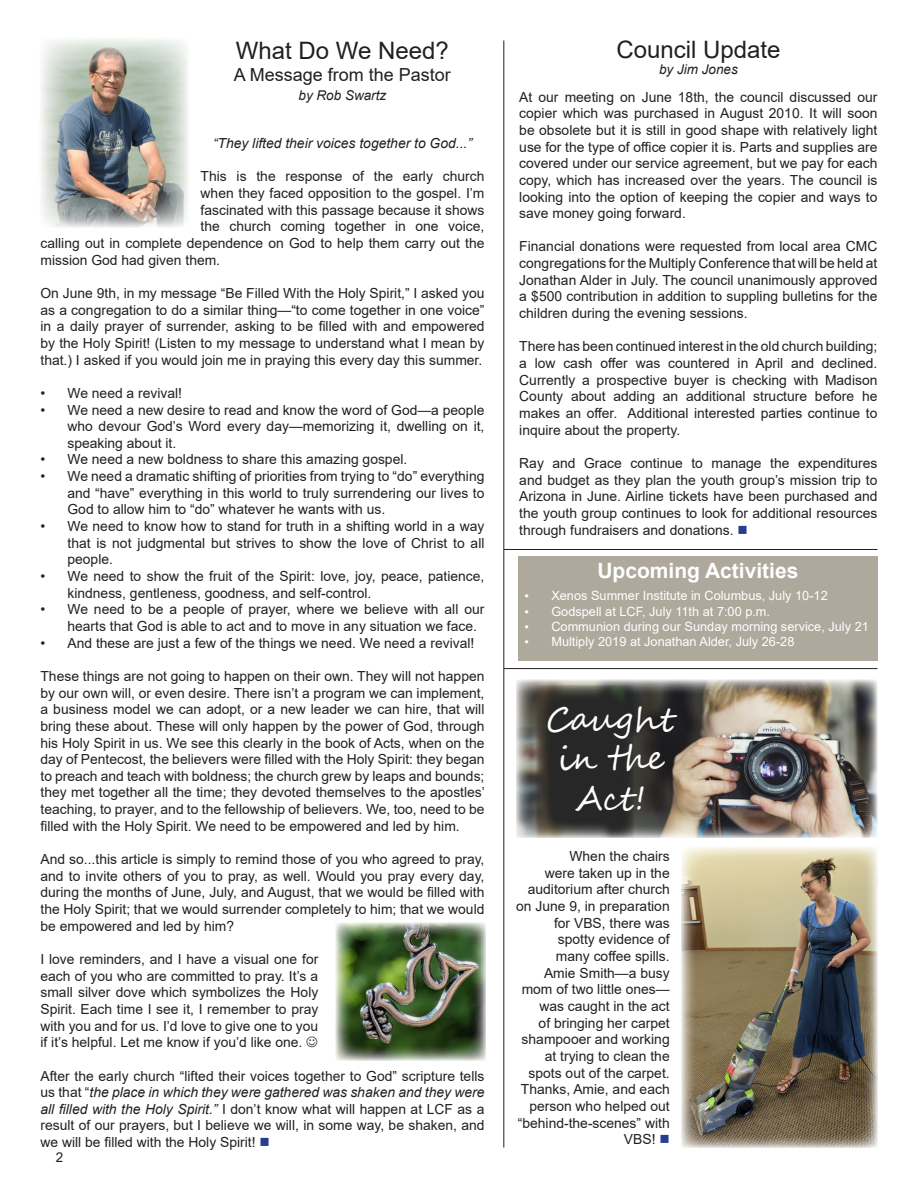
<style>
.page{position:relative;width:918px;height:1188px;background:#fff}
.page>*{position:absolute;margin:0;border:0;box-sizing:border-box;transform-origin:0 0}
.body_text{font:33px/39.6px "Segoe Script";color:#fff;text-align:center}
.t1{font:24px "Arial";color:#231f20}
.body_text-2{font:700 21px "Arial";color:#fff}
.t2{font:18px "Arial";color:#231f20}
.body_text-3{font:13.8px/16.6px "Arial";color:#231f20;text-align:justify}
.body_text-4{font:italic 13.8px "Arial";color:#231f20}
.by_author{font:italic 13.5px "Arial";color:#231f20}
.t3{font:13.5px "Arial";color:#231f20}
.t4{font:12.75px "Arial";color:#fff}
.s1{font-size:13.5px}
.s2{font-style:italic}
.s3{color:#253f8e}
.s4{font-family:"Times New Roman"}
</style>
<div class="page">
<img style="left:41px;top:39px;width:147px;height:188px">
<hr style="left:504px;top:40px;width:1px;height:1108px;background:#231f20">
<hr style="left:504px;top:549px;width:374px;height:1px;background:#231f20">
<img style="left:336px;top:922px;width:150px;height:139px">
<div style="left:518px;top:556px;width:360px;height:106px;background:#afa99d"></div>
<hr style="left:504px;top:668px;width:374px;height:1px;background:#231f20">
<img style="left:516px;top:680px;width:362px;height:158px">
<svg style="left:537px;top:685px;width:97px;height:153px;background:#333331"></svg>
<img style="left:682px;top:847px;width:196px;height:300px">
<p class="t1" style="left:236px;top:35px;width:214px">What Do We Need?</p>
<p class="t2" style="left:234px;top:62px;width:219px">A Message from the Pastor</p>
<p class="by_author" style="left:299px;top:87px;width:89px">by Rob Swartz</p>
<p class="body_text-4" style="left:213px;top:134px;width:260px"><span class="s1">“</span>They lifted their voices together to God...”</p>
<p class="body_text-3" style="left:201px;top:168px;width:285px">This is the response of the early church</p>
<p class="body_text-3" style="left:201px;top:185px;width:285px">when they faced opposition to the gospel. I’m</p>
<p class="body_text-3" style="left:201px;top:201px;width:285px">fascinated with this passage because it shows</p>
<p class="body_text-3" style="left:201px;top:218px;width:285px">the church coming together in one voice,</p>
<p class="body_text-3" style="left:40px;top:235px;width:445px">calling out in complete dependence on God to help them carry out the</p>
<p class="body_text-3" style="left:40px;top:251px;width:181px">mission God had given them.</p>
<p class="body_text-3" style="left:40px;top:285px;width:446px">On June 9th, in my message “Be Filled With the Holy Spirit,” I asked you as a congregation to do a similar thing—“to come together in one voice” in a daily prayer of surrender, asking to be filled with and empowered by the Holy Spirit! (Listen to my message to understand what I mean by that.) I asked if you would join me in praying this every day this summer.</p>
<p class="body_text-3" style="left:40px;top:385px;width:143px">• We need a revival!</p>
<p class="body_text-3" style="left:68px;top:401px;width:418px;text-indent:-27px">• We need a new desire to read and know the word of God—a people who devour God’s Word every day—memorizing it, dwelling on it, speaking about it.</p>
<p class="body_text-3" style="left:40px;top:451px;width:368px">• We need a new boldness to share this amazing gospel.</p>
<p class="body_text-3" style="left:68px;top:468px;width:418px;text-indent:-27px">• We need a dramatic shifting of priorities from trying to “do” everything and “have” everything in this world to truly surrendering our lives to God to allow him to “do” whatever he wants with us.</p>
<p class="body_text-3" style="left:68px;top:518px;width:419px;text-indent:-27px">• We need to know how to stand for truth in a shifting world in a way that is not judgmental but strives to show the love of Christ to all people.</p>
<p class="body_text-3" style="left:68px;top:568px;width:418px;text-indent:-27px">• We need to show the fruit of the Spirit: love, joy, peace, patience, kindness, gentleness, goodness, and self-control.</p>
<p class="body_text-3" style="left:68px;top:601px;width:418px;text-indent:-27px">• We need to be a people of prayer, where we believe with all our hearts that God is able to act and to move in any situation we face.</p>
<p class="body_text-3" style="left:40px;top:634px;width:435px">• And these are just a few of the things we need. We need a revival!</p>
<p class="body_text-3" style="left:40px;top:668px;width:446px">These things are not going to happen on their own. They will not happen by our own will, or even desire. There isn’t a program we can implement, a business model we can adopt, or a new leader we can hire, that will bring these about. These will only happen by the power of God, through his Holy Spirit in us. We see this clearly in the book of Acts, when on the day of Pentecost, the believers were filled with the Holy Spirit: they began to preach and teach with boldness; the church grew by leaps and bounds; they met together all the time; they devoted themselves to the apostles’ teaching, to prayer, and to the fellowship of believers. We, too, need to be filled with the Holy Spirit. We need to be empowered and led by him.</p>
<p class="body_text-3" style="left:40px;top:851px;width:445px">And so...this article is simply to remind those of you who agreed to pray, and to invite others of you to pray, as well. Would you pray every day, during the months of June, July, and August, that we would be filled with the Holy Spirit; that we would surrender completely to him; that we would be empowered and led by him?</p>
<p class="body_text-3" style="left:40px;top:951px;width:279px">I love reminders, and I have a visual one for each of you who are committed to pray. It’s a small silver dove which symbolizes the Holy Spirit. Each time I see it, I remember to pray with you and for us. I’d love to give one to you if it’s helpful. Let me know if you’d like one.</p>
<p class="body_text-3" style="left:40px;top:1067px;width:445px">After the early church “lifted their voices together to God” scripture tells us that “<span class="s2">the place in which they were gathered was shaken and they were all filled with the Holy Spirit.”</span> I don’t know what will happen at LCF as a result of our prayers, but I believe we will, in some way, be shaken, and we will be filled with the Holy Spirit! <span class="s3">■</span></p>
<p class="t3" style="left:56px;top:1148px;width:9px">2</p>
<p class="t1" style="left:616px;top:33px;width:166px">Council Update</p>
<p class="by_author" style="left:659px;top:61px;width:80px">by Jim Jones</p>
<p class="body_text-3" style="left:519px;top:88px;width:360px">At our meeting on June 18th, the council discussed our copier which was purchased in August 2010. It will soon be obsolete but it is still in good shape with relatively light use for the type of office copier it is. Parts and supplies are covered under our service agreement, but we pay for each copy, which has increased over the years. The council is looking into the option of keeping the copier and ways to save money going forward.</p>
<p class="body_text-3" style="left:519px;top:238px;width:360px">Financial donations were requested from local area CMC congregations for the Multiply Conference that will be held at Jonathan Alder in July. The council unanimously approved a $500 contribution in addition to suppling bulletins for the children during the evening sessions.</p>
<p class="body_text-3" style="left:519px;top:338px;width:360px">There has been continued interest in the old church building; a low cash offer was countered in April and declined.<br>Currently a prospective buyer is checking with Madison County about adding an additional structure before he makes an offer. Additional interested parties continue to inquire about the property.</p>
<p class="body_text-3" style="left:519px;top:455px;width:360px">Ray and Grace continue to manage the expenditures and budget as they plan the youth group’s mission trip to Arizona in June. Airline tickets have been purchased and the youth group continues to look for additional resources through fundraisers and donations. <span class="s3">■</span></p>
<p class="body_text-2" style="left:597px;top:556px;width:203px">Upcoming Activities</p>
<p class="t4" style="left:524px;top:587px;width:305px"><span class="s4">•</span> Xenos Summer Institute in Columbus, July 10-12</p>
<p class="t4" style="left:524px;top:602px;width:247px"><span class="s4">•</span> Godspell at LCF, July 11th at 7:00 p.m.</p>
<p class="t4" style="left:524px;top:618px;width:346px"><span class="s4">•</span> Communion during our Sunday morning service, July 21</p>
<p class="t4" style="left:524px;top:633px;width:272px"><span class="s4">•</span> Multiply 2019 at Jonathan Alder, July 26-28</p>
<p class="body_text" style="left:546px;top:700px;width:131px">Caught</p>
<p class="body_text" style="left:557px;top:739px;width:108px">in the<br>Act!</p>
<p class="body_text-3" style="left:516px;top:848px;width:155px;text-align:right">When the chairs<br>were taken up in the auditorium after church on June 9, in preparation for VBS, there was spotty evidence of</p>
<p class="body_text-3" style="left:556px;top:948px;width:115px">many coffee spills.</p>
<p class="body_text-3" style="left:518px;top:964px;width:153px;text-align:right">Amie Smith—a busy mom of two little ones— was caught in the act<br>of bringing her carpet shampooer and working at trying to clean the spots out of the carpet.<br>Thanks, Amie, and each person who helped out “behind-the-scenes” with<br>VBS! <span class="s3">■</span></p>
</div>
